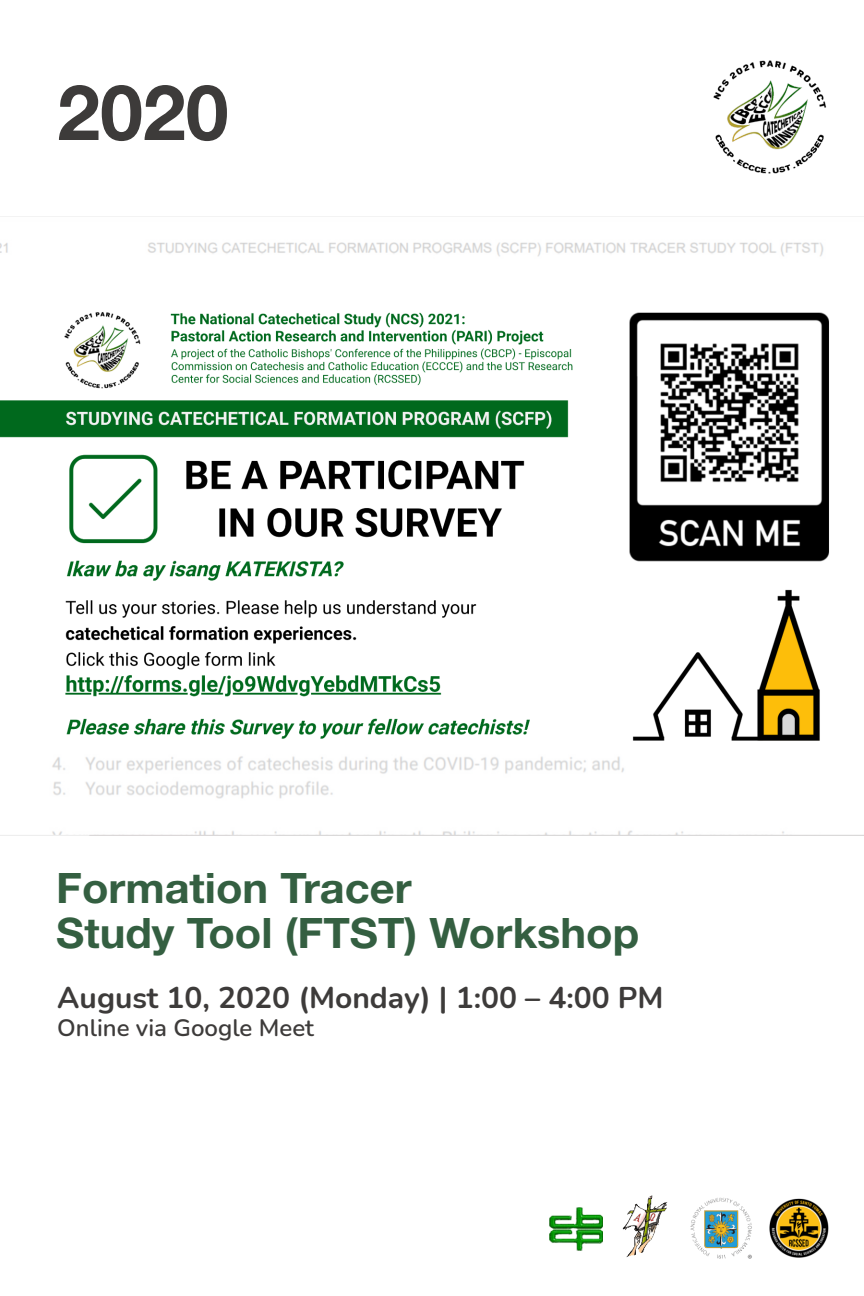
<style>
.page{position:relative;width:864px;height:1296px;background:#fff}
.page>*{position:absolute;margin:0;border:0;box-sizing:border-box;transform-origin:0 0}
.t1{font:700 77px "Helvetica Neue LT Std";color:#3d3b3a}
.t2{font:700 42px/45px "Helvetica Neue LT Std";color:#345f41}
.t3{font:700 30px "Nunito";color:#3d3b3a}
.t4{font:600 24px "Nunito";color:#3d3b3a}
</style>
<div class="page">
<img style="left:770px;top:1199px;width:59px;height:58px">
<img style="left:690px;top:1197px;width:62px;height:62px">
<img style="left:549px;top:1207px;width:53px;height:44px">
<img style="left:622px;top:1195px;width:46px;height:63px">
<img style="left:713px;top:60px;width:114px;height:114px">
<img style="left:0;top:242px;width:864px;height:594px">
<img style="left:0;top:299px;width:864px;height:454px">
<h1 class="t1" style="left:57px;top:85px;width:173px">2020</h1>
<p class="t2" style="left:56px;top:872px;width:585px">Formation Tracer<br>Study Tool (FTST) Workshop</p>
<p class="t3" style="left:57px;top:978px;width:608px">August 10, 2020 (Monday) | 1:00 – 4:00 PM</p>
<p class="t4" style="left:57px;top:1012px;width:258px">Online via Google Meet</p>
</div>
